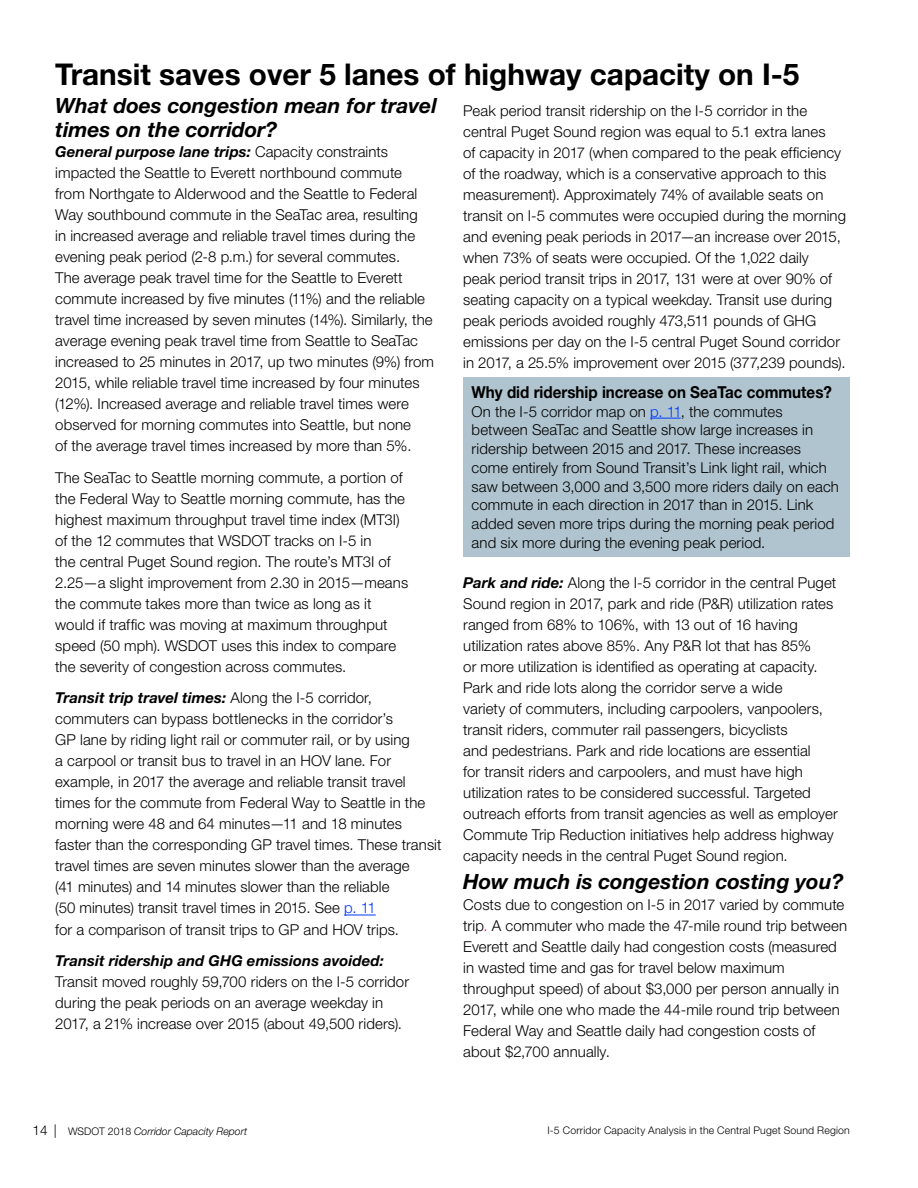
<style>
.page{position:relative;width:918px;height:1188px;background:#fff}
.page>*{position:absolute;margin:0;border:0;box-sizing:border-box;transform-origin:0 0}
.t1{font:700 30px "Helvetica Neue LT Std";color:#000}
.C-level_subhead{font:italic 700 21px/24px "Helvetica Neue LT Std";color:#000}
.t2{font:700 16.5px "Helvetica Neue LT Std";color:#000;scale:.92 1}
.Paragraph{font:300 15px/21px "Helvetica Neue LT Std";letter-spacing:.005em;color:#000}
.C-level_subhead-2{font:300 15px/21px "Helvetica Neue LT Std";letter-spacing:.005em;color:#000}
.t3{font:300 10.5px "Helvetica Neue LT Std";letter-spacing:.02em;color:#000}
.t4{font:italic 300 10.5px "Helvetica Neue LT Std";color:#000}
.s1{font-weight:700;font-style:italic}
.s2{color:#0039ff}
.s3{color:#ec008c}
.s4{font-style:normal;font-size:13.5px}
.s5{font-style:normal}
</style>
<div class="page">
<hr style="left:344px;top:915px;width:32px;height:1px;background:#0039ff">
<div style="left:463px;top:378px;width:387px;height:179px;background:#b0c4cf"></div>
<hr style="left:650px;top:418px;width:31px;height:1px;background:#0039ff">
<h2 class="t1" style="left:55px;top:56px;width:746px">Transit saves over 5 lanes of highway capacity on I-5</h2>
<p class="C-level_subhead" style="left:55px;top:93px;width:383px">What does congestion mean for travel times on the corridor?</p>
<p class="Paragraph" style="left:55px;top:141px;width:380px"><span class="s1">General purpose lane trips:</span> Capacity constraints impacted the Seattle to Everett northbound commute from Northgate to Alderwood and the Seattle to Federal Way southbound commute in the SeaTac area, resulting<br>in increased average and reliable travel times during the evening peak period (2-8 p.m.) for several commutes.<br>The average peak travel time for the Seattle to Everett commute increased by five minutes (11%) and the reliable travel time increased by seven minutes (14%). Similarly, the average evening peak travel time from Seattle to SeaTac increased to 25 minutes in 2017, up two minutes (9%) from 2015, while reliable travel time increased by four minutes (12%). Increased average and reliable travel times were observed for morning commutes into Seattle, but none<br>of the average travel times increased by more than 5%.</p>
<p class="Paragraph" style="left:55px;top:467px;width:354px">The SeaTac to Seattle morning commute, a portion of the Federal Way to Seattle morning commute, has the highest maximum throughput travel time index (MT3I) of the 12 commutes that WSDOT tracks on I-5 in<br>the central Puget Sound region. The route’s MT3I of 2.25—a slight improvement from 2.30 in 2015—means the commute takes more than twice as long as it would if traffic was moving at maximum throughput speed (50 mph). WSDOT uses this index to compare the severity of congestion across commutes.</p>
<p class="Paragraph" style="left:55px;top:687px;width:388px"><span class="s1">Transit trip travel times:</span> Along the I-5 corridor, commuters can bypass bottlenecks in the corridor’s<br>GP lane by riding light rail or commuter rail, or by using<br>a carpool or transit bus to travel in an HOV lane. For example, in 2017 the average and reliable transit travel times for the commute from Federal Way to Seattle in the morning were 48 and 64 minutes—11 and 18 minutes faster than the corresponding GP travel times. These transit travel times are seven minutes slower than the average<br>(41 minutes) and 14 minutes slower than the reliable<br>(50 minutes) transit travel times in 2015. See <span class="s2">p. 11</span></p>
<p class="Paragraph" style="left:55px;top:918px;width:345px">for a comparison of transit trips to GP and HOV trips.</p>
<p class="Paragraph" style="left:55px;top:950px;width:355px"><span class="s1">Transit ridership and GHG emissions avoided:<br></span>Transit moved roughly 59,700 riders on the I-5 corridor during the peak periods on an average weekday in 2017, a 21% increase over 2015 (about 49,500 riders).</p>
<p class="Paragraph" style="left:463px;top:99px;width:384px">Peak period transit ridership on the I-5 corridor in the central Puget Sound region was equal to 5.1 extra lanes<br>of capacity in 2017 (when compared to the peak efficiency of the roadway, which is a conservative approach to this measurement). Approximately 74% of available seats on transit on I-5 commutes were occupied during the morning and evening peak periods in 2017—an increase over 2015, when 73% of seats were occupied. Of the 1,022 daily<br>peak period transit trips in 2017, 131 were at over 90% of seating capacity on a typical weekday. Transit use during peak periods avoided roughly 473,511 pounds of GHG emissions per day on the I-5 central Puget Sound corridor in 2017, a 25.5% improvement over 2015 (377,239 pounds).</p>
<p class="t2" style="left:472px;top:382px;width:393px">Why did ridership increase on SeaTac commutes?</p>
<p class="Paragraph" style="left:472px;top:402px;width:369px;line-height:18.8px">On the I-5 corridor map on <span class="s2">p. 11</span>, the commutes between SeaTac and Seattle show large increases in ridership between 2015 and 2017. These increases come entirely from Sound Transit’s Link light rail, which saw between 3,000 and 3,500 more riders daily on each commute in each direction in 2017 than in 2015. Link added seven more trips during the morning peak period and six more during the evening peak period.</p>
<p class="Paragraph" style="left:463px;top:572px;width:376px"><span class="s1">Park and ride:</span> Along the I-5 corridor in the central Puget Sound region in 2017, park and ride (P&amp;R) utilization rates ranged from 68% to 106%, with 13 out of 16 having utilization rates above 85%. Any P&amp;R lot that has 85%<br>or more utilization is identified as operating at capacity.<br>Park and ride lots along the corridor serve a wide<br>variety of commuters, including carpoolers, vanpoolers, transit riders, commuter rail passengers, bicyclists<br>and pedestrians. Park and ride locations are essential<br>for transit riders and carpoolers, and must have high utilization rates to be considered successful. Targeted outreach efforts from transit agencies as well as employer Commute Trip Reduction initiatives help address highway capacity needs in the central Puget Sound region.</p>
<p class="C-level_subhead" style="left:463px;top:869px;width:382px">How much is congestion costing you?</p>
<p class="C-level_subhead-2" style="left:463px;top:894px;width:385px">Costs due to congestion on I-5 in 2017 varied by commute trip<span class="s3">.</span> A commuter who made the 47-mile round trip between Everett and Seattle daily had congestion costs (measured in wasted time and gas for travel below maximum throughput speed) of about $3,000 per person annually in 2017, while one who made the 44-mile round trip between Federal Way and Seattle daily had congestion costs of about $2,700 annually.</p>
<p class="t4" style="left:33px;top:1125px;width:216px"><span class="s4">14 |</span> <span class="s5">WSDOT 2018</span> Corridor Capacity Report</p>
<p class="t3" style="left:547px;top:1124px;width:304px">I-5 Corridor Capacity Analysis in the Central Puget Sound Region</p>
</div>
